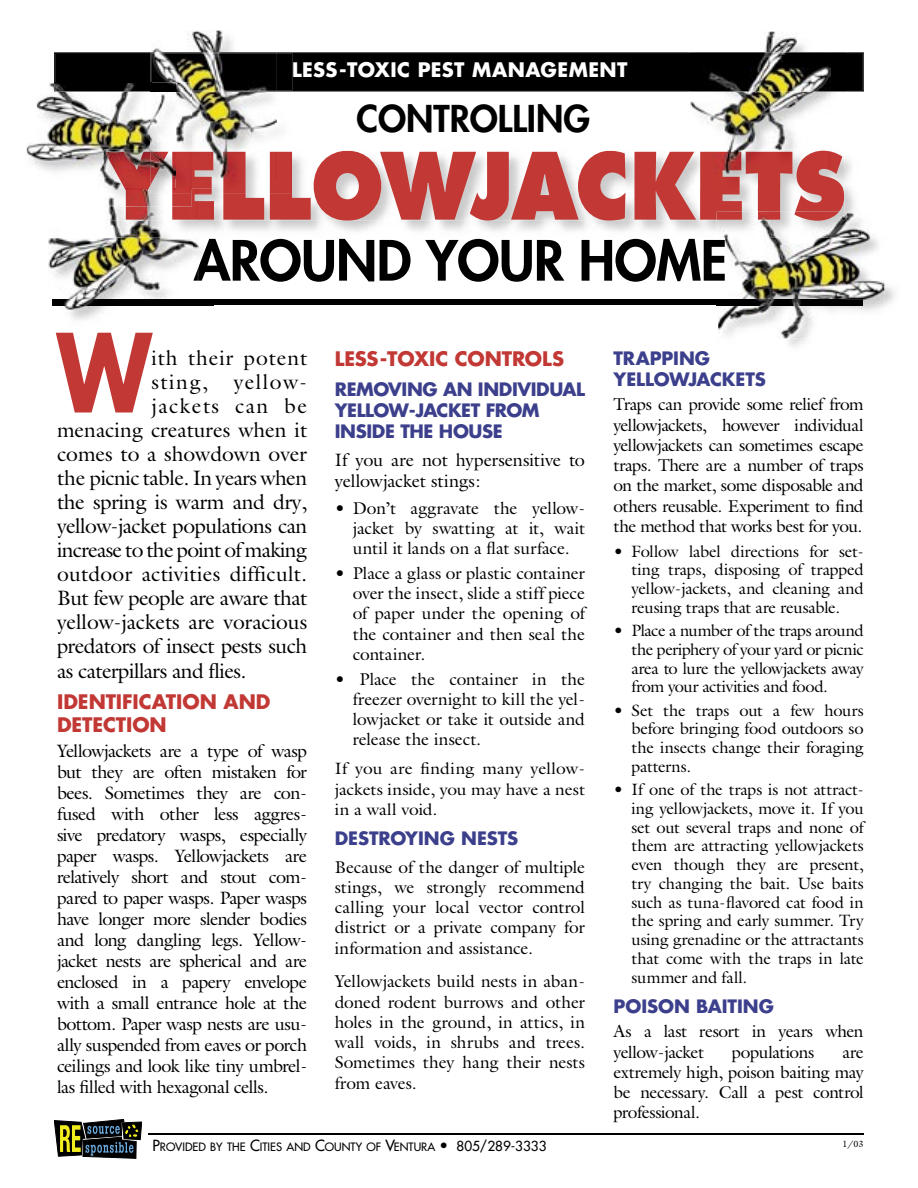
<style>
.page{position:relative;width:918px;height:1188px;background:#fff}
.page>*{position:absolute;margin:0;border:0;box-sizing:border-box;transform-origin:0 0}
.t1{font:700 105.9px "Futura";color:#c23834;scale:.8 1}
.t2{font:800 90px "Futura";letter-spacing:-.01em;color:#c23834;scale:.9 1}
.t3{font:800 54px "Futura";letter-spacing:-.01em;color:#000}
.t4{font:800 36px "Futura";color:#000}
.t5{font:21px "Galliard";letter-spacing:-.015em;color:#000}
.t6{font:21px "Galliard";letter-spacing:.015em;color:#000}
.t7{font:21px "Galliard";letter-spacing:-.035em;color:#000}
.t8{font:21px "Galliard";letter-spacing:.07em;color:#000}
.t9{font:21px "Galliard";letter-spacing:.04em;color:#000}
.t10{font:700 19.5px/22.5px "Futura";letter-spacing:-.005em;color:#c23834}
.t11{font:700 19.5px "Futura";letter-spacing:.02em;color:#fff}
.t12{font:18px/21px "Galliard";letter-spacing:-.015em;color:#000;text-align:justify}
.t13{font:700 18px/21px "Futura";letter-spacing:-.02em;color:#3c408c}
.t14{font:17.25px/20.2px "Galliard";letter-spacing:-.015em;color:#000;text-align:justify}
.t15{font:16.5px/18.8px "Galliard";letter-spacing:-.01em;color:#000;text-align:justify}
.t16{font:16.5px/20.2px "Galliard";letter-spacing:-.01em;color:#000;text-align:justify;scale:1.05 1}
.t17{font:11.25px "Futura";color:#000}
.t18{font:9px "Galliard";color:#000}
.s1{font-size:15px}
.s2{font-size:13.5px}
</style>
<div class="page">
<svg style="left:54px;top:1119px;width:88px;height:40px;background:#4e5442"></svg>
<hr style="left:148px;top:1133px;width:716px;height:2px;background:#000">
<img style="left:213px;top:151px;width:631px;height:70px">
<div style="left:213px;top:299px;width:504px;height:6px;background:#000"></div>
<img style="left:717px;top:283px;width:178px;height:64px">
<img style="left:717px;top:212px;width:127px;height:9px">
<img style="left:717px;top:239px;width:1px;height:42px">
<img style="left:718px;top:226px;width:166px;height:113px">
<img style="left:718px;top:213px;width:143px;height:25px">
<img style="left:718px;top:213px;width:126px;height:8px">
<img style="left:718px;top:299px;width:145px;height:6px">
<img style="left:718px;top:239px;width:7px;height:43px">
<img style="left:70px;top:305px;width:143px;height:15px">
<img style="left:198px;top:194px;width:15px;height:27px">
<img style="left:198px;top:299px;width:15px;height:6px">
<img style="left:198px;top:239px;width:15px;height:42px">
<img style="left:48px;top:238px;width:150px;height:72px">
<img style="left:110px;top:221px;width:88px;height:17px">
<img style="left:108px;top:194px;width:90px;height:27px">
<img style="left:193px;top:239px;width:5px;height:43px">
<img style="left:176px;top:151px;width:116px;height:43px">
<img style="left:198px;top:188px;width:15px;height:6px">
<img style="left:152px;top:30px;width:125px;height:119px">
<img style="left:211px;top:149px;width:35px;height:2px">
<img style="left:176px;top:151px;width:101px;height:27px">
<img style="left:108px;top:190px;width:84px;height:16px">
<img style="left:150px;top:92px;width:42px;height:57px">
<img style="left:27px;top:83px;width:123px;height:95px">
<img style="left:104px;top:149px;width:72px;height:39px">
<img style="left:105px;top:151px;width:45px;height:37px">
<img style="left:110px;top:188px;width:40px;height:2px">
<svg style="left:150px;top:188px;width:48px;height:6px"></svg>
<svg style="left:54px;top:52px;width:810px;height:40px;background:#11110e"></svg>
<img style="left:151px;top:151px;width:25px;height:27px">
<img style="left:830px;top:53px;width:16px;height:38px">
<img style="left:690px;top:151px;width:154px;height:38px">
<svg style="left:689px;top:151px;width:1px;height:23px"></svg>
<img style="left:690px;top:31px;width:140px;height:120px">
<img style="left:690px;top:151px;width:140px;height:23px">
<p class="t11" style="left:292px;top:56px;width:337px">LESS-TOXIC PEST MANAGEMENT</p>
<h3 class="t4" style="left:356px;top:95px;width:235px">CONTROLLING</h3>
<h2 class="t2" style="left:105px;top:131px;width:825px">YELLOWJACKETS</h2>
<h3 class="t3" style="left:194px;top:225px;width:535px">AROUND YOUR HOME</h3>
<h1 class="t1" style="left:57px;top:299px;width:120px">W</h1>
<p class="t9" style="left:152px;top:344px;width:157px">ith their potent</p>
<p class="t8" style="left:152px;top:368px;width:157px">sting, yellow-</p>
<p class="t8" style="left:152px;top:392px;width:157px">jackets can be</p>
<p class="t5" style="left:57px;top:416px;width:252px">menacing creatures when it</p>
<p class="t5" style="left:57px;top:440px;width:252px">comes to a showdown over</p>
<p class="t5" style="left:57px;top:464px;width:252px">the picnic table. In years when</p>
<p class="t5" style="left:57px;top:488px;width:252px">the spring is warm and dry,</p>
<p class="t5" style="left:57px;top:512px;width:252px">yellow-jacket populations can</p>
<p class="t7" style="left:57px;top:536px;width:252px">increase to the point of making</p>
<p class="t6" style="left:57px;top:560px;width:252px">outdoor activities difficult.</p>
<p class="t5" style="left:57px;top:584px;width:252px">But few people are aware that</p>
<p class="t5" style="left:57px;top:608px;width:252px">yellow-jackets are voracious</p>
<p class="t5" style="left:57px;top:632px;width:252px">predators of insect pests such</p>
<p class="t5" style="left:57px;top:657px;width:191px">as caterpillars and flies.</p>
<p class="t10" style="left:57px;top:690px;width:215px">IDENTIFICATION AND<br>DETECTION</p>
<p class="t12" style="left:57px;top:740px;width:252px">Yellowjackets are a type of wasp but they are often mistaken for bees. Sometimes they are con&shy;fused with other less aggres&shy;sive predatory wasps, especially paper wasps. Yellowjackets are relatively short and stout com&shy;pared to paper wasps. Paper wasps have longer more slender bodies and long dangling legs. Yellow&shy;jacket nests are spherical and are enclosed in a papery envelope with a small entrance hole at the bottom. Paper wasp nests are usu&shy;ally suspended from eaves or porch ceilings and look like tiny umbrel&shy;las filled with hexagonal cells.</p>
<p class="t10" style="left:335px;top:347px;width:231px">LESS-TOXIC CONTROLS</p>
<p class="t13" style="left:335px;top:378px;width:252px">REMOVING AN INDIVIDUAL<br>YELLOW-JACKET FROM<br>INSIDE THE HOUSE</p>
<p class="t12" style="left:335px;top:449px;width:252px">If you are not hypersensitive to yellowjacket stings:</p>
<p class="t14" style="left:353px;top:497px;width:234px;text-indent:-18px">• Don’t aggravate the yellow&shy;jacket by swatting at it, wait until it lands on a flat surface.</p>
<p class="t14" style="left:353px;top:563px;width:234px;text-indent:-18px">• Place a glass or plastic container over the insect, slide a stiff piece of paper under the opening of the container and then seal the container.</p>
<p class="t14" style="left:353px;top:668px;width:234px;text-indent:-18px">• Place the container in the freezer overnight to kill the yel&shy;lowjacket or take it outside and release the insect.</p>
<p class="t16" style="left:335px;top:758px;width:240px">If you are finding many yellow&shy;jackets inside, you may have a nest in a wall void.</p>
<p class="t13" style="left:335px;top:827px;width:185px">DESTROYING NESTS</p>
<p class="t14" style="left:335px;top:856px;width:252px">Because of the danger of multiple stings, we strongly recommend calling your local vector control district or a private company for information and assistance.</p>
<p class="t14" style="left:335px;top:971px;width:252px">Yellowjackets build nests in aban&shy;doned rodent burrows and other holes in the ground, in attics, in wall voids, in shrubs and trees.<br>Sometimes they hang their nests from eaves.</p>
<p class="t13" style="left:614px;top:347px;width:154px">TRAPPING<br>YELLOWJACKETS</p>
<p class="t14" style="left:614px;top:394px;width:252px">Traps can provide some relief from yellowjackets, however individual yellowjackets can sometimes escape traps. There are a number of traps on the market, some disposable and others reusable. Experiment to find the method that works best for you.</p>
<p class="t15" style="left:632px;top:541px;width:234px;text-indent:-18px">• Follow label directions for set&shy;ting traps, disposing of trapped yellow-jackets, and cleaning and reusing traps that are reusable.</p>
<p class="t15" style="left:632px;top:621px;width:234px;text-indent:-18px">• Place a number of the traps around the periphery of your yard or picnic area to lure the yellowjackets away from your activities and food.</p>
<p class="t15" style="left:632px;top:700px;width:234px;text-indent:-18px">• Set the traps out a few hours before bringing food outdoors so the insects change their foraging patterns.</p>
<p class="t15" style="left:632px;top:780px;width:234px;text-indent:-18px">• If one of the traps is not attract&shy;ing yellowjackets, move it. If you set out several traps and none of them are attracting yellowjackets even though they are present, try changing the bait. Use baits such as tuna-flavored cat food in the spring and early summer. Try using grenadine or the attractants that come with the traps in late summer and fall.</p>
<p class="t13" style="left:614px;top:995px;width:162px">POISON BAITING</p>
<p class="t14" style="left:614px;top:1021px;width:252px">As a last resort in years when yellow-jacket</p>
<p class="t14" style="left:732px;top:1041px;width:84px">populations</p>
<p class="t14" style="left:614px;top:1041px;width:252px;text-indent:229px">are extremely high, poison baiting may be necessary. Call a pest control professional.</p>
<p class="t17" style="left:152px;top:1140px;width:396px"><span class="s1">P</span>ROVIDED BY THE <span class="s1">C</span>ITIES AND <span class="s1">C</span>OUNTY OF <span class="s1">V</span>ENTURA <span class="s1">•</span> <span class="s2">805/289-3333</span></p>
<p class="t18" style="left:843px;top:1138px;width:22px">1/03</p>
</div>
